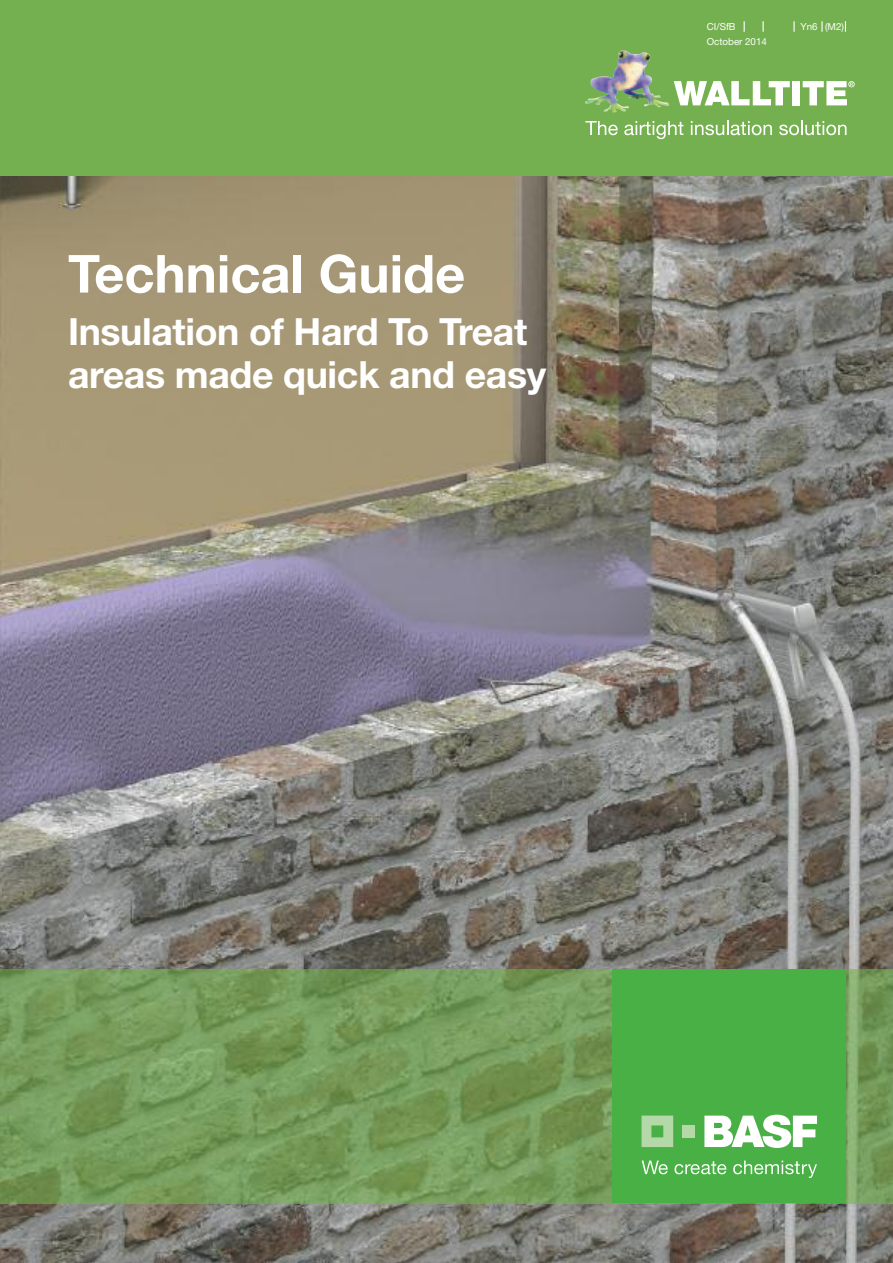
<style>
.page{position:relative;width:893px;height:1263px;background:#fff}
.page>*{position:absolute;margin:0;border:0;box-sizing:border-box;transform-origin:0 0}
.t1{font:700 52.5px "Helvetica Neue";color:#fff}
.t2{font:700 37.5px/43.5px "Helvetica Neue";letter-spacing:-.01em;color:#fff}
.t3{font:9.75px "Helvetica Neue";color:#fff}
</style>
<div class="page">
<img style="left:0;top:175px;width:893px;height:1088px">
<div style="left:0;top:0;width:893px;height:175px;background:#74b04f"></div>
<svg style="left:674px;top:81px;width:116px;height:24px"></svg>
<div style="left:792px;top:81px;width:8px;height:24px;background:#fff"></div>
<svg style="left:803px;top:81px;width:52px;height:24px"></svg>
<img style="left:610px;top:88px;width:32px;height:14px">
<svg style="left:585px;top:121px;width:33px;height:14px"></svg>
<svg style="left:624px;top:121px;width:59px;height:18px"></svg>
<svg style="left:691px;top:121px;width:81px;height:14px"></svg>
<svg style="left:779px;top:121px;width:67px;height:14px"></svg>
<img style="left:0;top:969px;width:893px;height:234px">
<div style="left:612px;top:969px;width:234px;height:234px;background:#49b045"></div>
<svg style="left:704px;top:1115px;width:113px;height:33px"></svg>
<svg style="left:642px;top:1160px;width:26px;height:14px"></svg>
<svg style="left:674px;top:1161px;width:52px;height:13px"></svg>
<svg style="left:733px;top:1160px;width:84px;height:18px"></svg>
<div style="left:683px;top:1125px;width:12px;height:12px;background:#b4d8a7"></div>
<svg style="left:641px;top:1115px;width:32px;height:32px"></svg>
<svg style="left:793px;top:21px;width:2px;height:11px"></svg>
<svg style="left:762px;top:21px;width:2px;height:11px"></svg>
<svg style="left:821px;top:21px;width:2px;height:11px"></svg>
<h1 class="t1" style="left:68px;top:255px;width:399px">Technical Guide</h1>
<p class="t2" style="left:68px;top:313px;width:480px">Insulation of Hard To Treat areas made quick and easy</p>
<p class="t3" style="left:707px;top:23px;width:30px">CI/SfB</p>
<p class="t3" style="left:800px;top:23px;width:45px">Yn6 (M2)</p>
<p class="t3" style="left:707px;top:38px;width:61px">October 2014</p>
</div>
